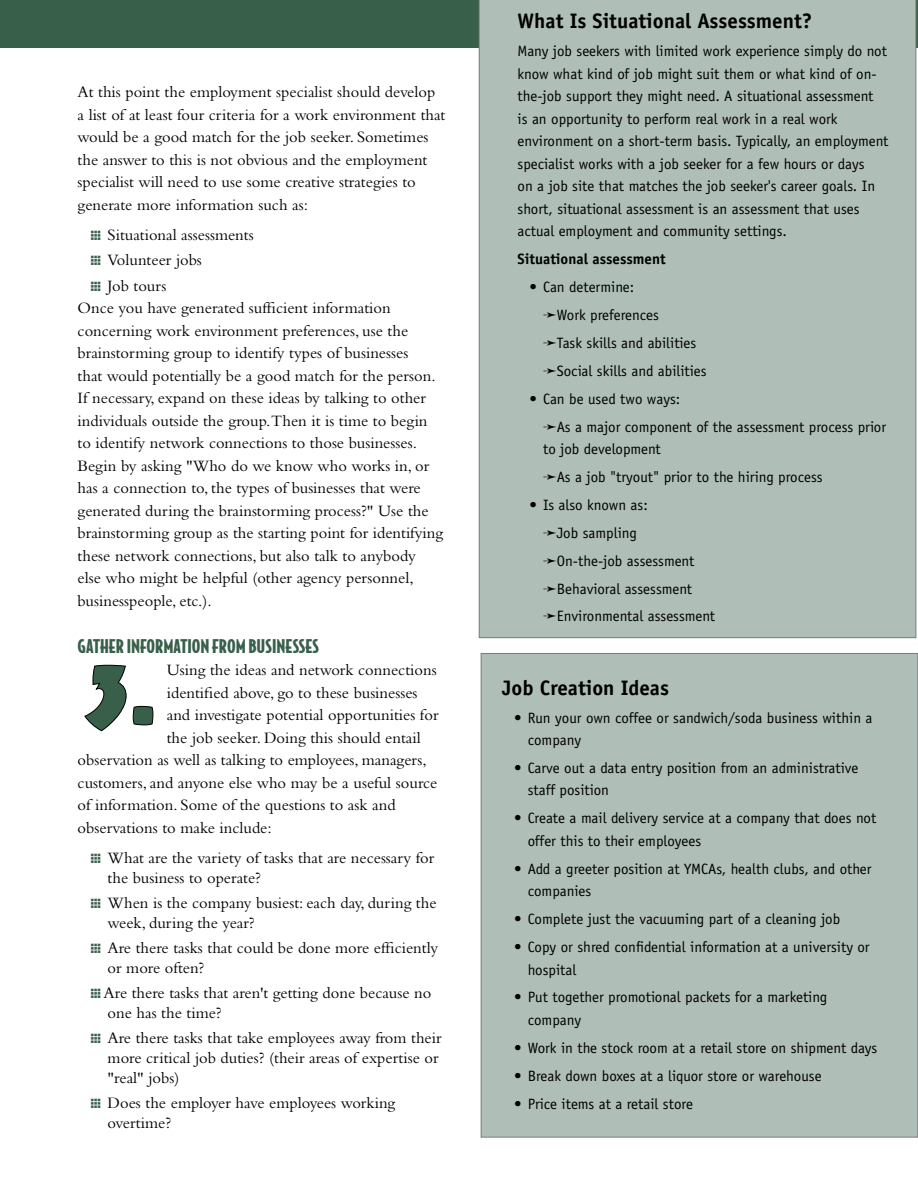
<style>
.page{position:relative;width:918px;height:1188px;background:#fff}
.page>*{position:absolute;margin:0;border:0;box-sizing:border-box;transform-origin:0 0}
.sidebar_header{font:700 21px "Officina Sans";color:#000}
.subheader_308{font:900 18px "Bodega Sans";color:#385f4a}
.body_text{font:16.5px/22.5px "Bembo";color:#000}
.bullets_text{font:16.5px/19.8px "Bembo";color:#000}
.sidebar_bullet{font:15px/22.5px "Officina Sans";color:#000}
.sidebar{font:15px/22.5px "Officina Sans";color:#000}
.sidebar_subhead{font:700 15px "Officina Sans";color:#000}
.s1{color:#385f4a}
</style>
<div class="page">
<svg style="left:84px;top:664px;width:70px;height:68px"></svg>
<div style="left:0;top:0;width:918px;height:47px;background:#385f4a"></div>
<div style="left:481px;top:653px;width:437px;height:484px;background:#afbfb7"></div>
<div style="left:479px;top:0;width:437px;height:638px;background:#afbfb7"></div>
<p class="body_text" style="left:78px;top:80px;width:369px">At this point the employment specialist should develop a list of at least four criteria for a work environment that would be a good match for the job seeker. Sometimes the answer to this is not obvious and the employment specialist will need to use some creative strategies to generate more information such as:</p>
<p class="bullets_text" style="left:91px;top:225px;width:164px"><span class="s1">●</span> Situational assessments</p>
<p class="bullets_text" style="left:91px;top:250px;width:112px"><span class="s1">●</span> Volunteer jobs</p>
<p class="bullets_text" style="left:91px;top:275px;width:77px"><span class="s1">●</span> Job tours</p>
<p class="body_text" style="left:78px;top:296px;width:367px">Once you have generated sufficient information concerning work environment preferences, use the brainstorming group to identify types of businesses<br>that would potentially be a good match for the person.<br>If necessary, expand on these ideas by talking to other individuals outside the group.Then it is time to begin to identify network connections to those businesses.<br>Begin by asking "Who do we know who works in, or has a connection to, the types of businesses that were generated during the brainstorming process?" Use the brainstorming group as the starting point for identifying these network connections, but also talk to anybody else who might be helpful (other agency personnel, businesspeople, etc.).</p>
<p class="subheader_308" style="left:78px;top:634px;width:243px">GATHER INFORMATION FROM BUSINESSES</p>
<p class="body_text" style="left:167px;top:659px;width:271px">Using the ideas and network connections</p>
<p class="body_text" style="left:167px;top:681px;width:252px">identified above, go to these businesses</p>
<p class="body_text" style="left:167px;top:704px;width:273px">and investigate potential opportunities for</p>
<p class="body_text" style="left:167px;top:726px;width:255px">the job seeker. Doing this should entail</p>
<p class="body_text" style="left:78px;top:749px;width:351px">observation as well as talking to employees, managers,</p>
<p class="body_text" style="left:78px;top:771px;width:361px">customers, and anyone else who may be a useful source</p>
<p class="body_text" style="left:78px;top:794px;width:320px">of information. Some of the questions to ask and</p>
<p class="body_text" style="left:78px;top:816px;width:196px">observations to make include:</p>
<p class="bullets_text" style="left:108px;top:848px;width:328px;text-indent:-16px"><span class="s1">●</span> What are the variety of tasks that are necessary for the business to operate?</p>
<p class="bullets_text" style="left:108px;top:893px;width:331px;text-indent:-16px"><span class="s1">●</span> When is the company busiest: each day, during the week, during the year?</p>
<p class="bullets_text" style="left:108px;top:938px;width:332px;text-indent:-16px"><span class="s1">●</span> Are there tasks that could be done more efficiently or more often?</p>
<p class="bullets_text" style="left:108px;top:983px;width:325px;text-indent:-16px"><span class="s1">●</span> Are there tasks that aren't getting done because no one has the time?</p>
<p class="bullets_text" style="left:108px;top:1028px;width:336px;text-indent:-16px"><span class="s1">●</span> Are there tasks that take employees away from their more critical job duties? (their areas of expertise or "real" jobs)</p>
<p class="bullets_text" style="left:108px;top:1093px;width:289px;text-indent:-16px"><span class="s1">●</span> Does the employer have employees working overtime?</p>
<p class="sidebar_header" style="left:518px;top:8px;width:296px">What Is Situational Assessment?</p>
<p class="sidebar" style="left:518px;top:40px;width:372px">Many job seekers with limited work experience simply do not know what kind of job might suit them or what kind of on&shy;the-job support they might need. A situational assessment<br>is an opportunity to perform real work in a real work environment on a short-term basis. Typically, an employment specialist works with a job seeker for a few hours or days<br>on a job site that matches the job seeker's career goals. In short, situational assessment is an assessment that uses actual employment and community settings.</p>
<p class="sidebar_subhead" style="left:518px;top:250px;width:150px">Situational assessment</p>
<p class="sidebar_bullet" style="left:530px;top:276px;width:106px">• Can determine:</p>
<p class="sidebar_bullet" style="left:543px;top:304px;width:117px">➛Work preferences</p>
<p class="sidebar_bullet" style="left:543px;top:332px;width:155px">➛Task skills and abilities</p>
<p class="sidebar_bullet" style="left:543px;top:359px;width:165px">➛Social skills and abilities</p>
<p class="sidebar_bullet" style="left:530px;top:387px;width:152px">• Can be used two ways:</p>
<p class="sidebar_bullet" style="left:543px;top:415px;width:345px">➛As a major component of the assessment process prior to job development</p>
<p class="sidebar_bullet" style="left:543px;top:466px;width:281px">➛As a job "tryout" prior to the hiring process</p>
<p class="sidebar_bullet" style="left:530px;top:494px;width:120px">• Is also known as:</p>
<p class="sidebar_bullet" style="left:543px;top:521px;width:95px">➛Job sampling</p>
<p class="sidebar_bullet" style="left:543px;top:549px;width:153px">➛On-the-job assessment</p>
<p class="sidebar_bullet" style="left:543px;top:577px;width:151px">➛Behavioral assessment</p>
<p class="sidebar_bullet" style="left:543px;top:605px;width:174px">➛Environmental assessment</p>
<p class="sidebar_header" style="left:502px;top:674px;width:168px">Job Creation Ideas</p>
<p class="sidebar_bullet" style="left:528px;top:706px;width:346px;text-indent:-14px">• Run your own coffee or sandwich/soda business within a company</p>
<p class="sidebar_bullet" style="left:528px;top:757px;width:332px;text-indent:-14px">• Carve out a data entry position from an administrative staff position</p>
<p class="sidebar_bullet" style="left:528px;top:807px;width:350px;text-indent:-14px">• Create a mail delivery service at a company that does not offer this to their employees</p>
<p class="sidebar_bullet" style="left:528px;top:857px;width:345px;text-indent:-14px">• Add a greeter position at YMCAs, health clubs, and other companies</p>
<p class="sidebar_bullet" style="left:514px;top:908px;width:328px">• Complete just the vacuuming part of a cleaning job</p>
<p class="sidebar_bullet" style="left:528px;top:936px;width:344px;text-indent:-14px">• Copy or shred confidential information at a university or hospital</p>
<p class="sidebar_bullet" style="left:528px;top:986px;width:301px;text-indent:-14px">• Put together promotional packets for a marketing company</p>
<p class="sidebar_bullet" style="left:514px;top:1037px;width:365px">• Work in the stock room at a retail store on shipment days</p>
<p class="sidebar_bullet" style="left:514px;top:1064px;width:309px">• Break down boxes at a liquor store or warehouse</p>
<p class="sidebar_bullet" style="left:514px;top:1092px;width:180px">• Price items at a retail store</p>
</div>
